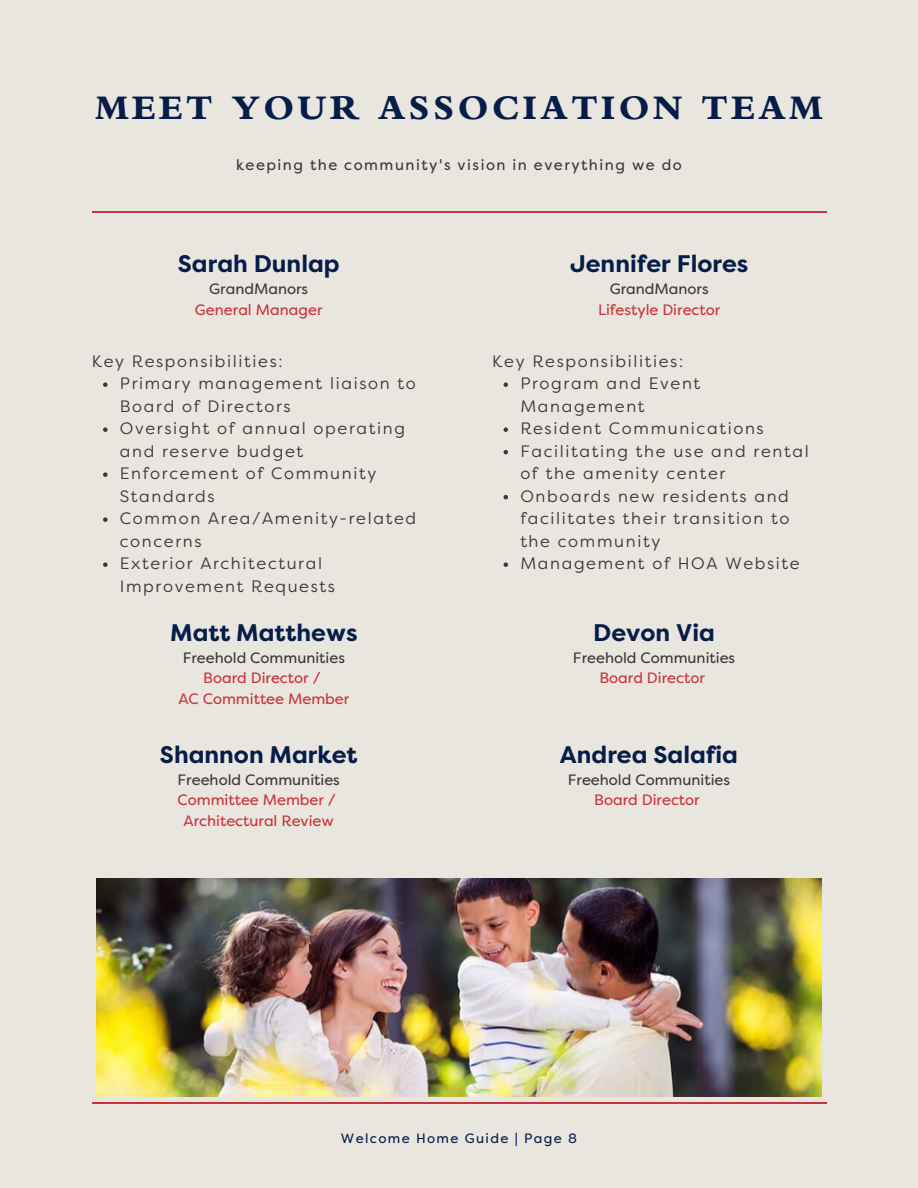
<style>
.page{position:relative;width:918px;height:1188px;background:#e8e6df}
.page>*{position:absolute;margin:0;border:0;box-sizing:border-box;transform-origin:0 0}
.t1{font:800 36px "Bembo Std";letter-spacing:.1em;color:#071d49}
.t2{font:700 24px "Filson Pro";color:#071d49}
.t3{font:16.5px/22.5px "Filson Pro";letter-spacing:.1em;color:#3d3935}
.t4{font:15px "Filson Pro";color:#cb333b}
.t5{font:15px "Filson Pro";color:#3d3935}
.t6{font:15px "Filson Pro";letter-spacing:.1em;color:#3d3935}
.t7{font:13.5px "Filson Pro";letter-spacing:.1em;color:#071d49}
</style>
<div class="page">
<hr style="left:92px;top:1102px;width:734px;height:2px;background:#cb333b">
<hr style="left:92px;top:211px;width:734px;height:2px;background:#cb333b">
<img style="left:97px;top:878px;width:724px;height:219px">
<svg style="left:103px;top:382px;width:5px;height:5px"></svg>
<svg style="left:103px;top:427px;width:5px;height:5px"></svg>
<svg style="left:103px;top:472px;width:5px;height:5px"></svg>
<svg style="left:103px;top:517px;width:5px;height:5px"></svg>
<svg style="left:103px;top:562px;width:5px;height:5px"></svg>
<svg style="left:504px;top:382px;width:4px;height:5px"></svg>
<svg style="left:504px;top:427px;width:4px;height:5px"></svg>
<svg style="left:504px;top:450px;width:4px;height:4px"></svg>
<svg style="left:504px;top:495px;width:4px;height:4px"></svg>
<svg style="left:504px;top:562px;width:4px;height:5px"></svg>
<p class="t1" style="left:95px;top:94px;width:729px">MEET YOUR ASSOCIATION TEAM</p>
<p class="t6" style="left:236px;top:157px;width:447px">keeping the community's vision in everything we do</p>
<p class="t2" style="left:178px;top:250px;width:163px">Sarah Dunlap</p>
<p class="t5" style="left:209px;top:281px;width:101px">GrandManors</p>
<p class="t4" style="left:195px;top:301px;width:129px">General Manager</p>
<p class="t3" style="left:92px;top:350px;width:192px">Key Responsibilities:</p>
<p class="t3" style="left:120px;top:372px;width:298px">Primary management liaison to<br>Board of Directors</p>
<p class="t3" style="left:120px;top:417px;width:287px">Oversight of annual operating and reserve budget</p>
<p class="t3" style="left:120px;top:462px;width:258px">Enforcement of Community<br>Standards</p>
<p class="t3" style="left:120px;top:507px;width:298px">Common Area/Amenity-related concerns</p>
<p class="t3" style="left:120px;top:552px;width:217px">Exterior Architectural<br>Improvement Requests</p>
<p class="t2" style="left:170px;top:618px;width:189px">Matt Matthews</p>
<p class="t5" style="left:183px;top:649px;width:164px">Freehold Communities</p>
<p class="t4" style="left:203px;top:669px;width:119px">Board Director /</p>
<p class="t4" style="left:178px;top:690px;width:172px">AC Committee Member</p>
<p class="t2" style="left:160px;top:741px;width:199px">Shannon Market</p>
<p class="t5" style="left:178px;top:771px;width:164px">Freehold Communities</p>
<p class="t4" style="left:178px;top:792px;width:160px">Committee Member /</p>
<p class="t4" style="left:184px;top:812px;width:152px">Architectural Review</p>
<p class="t2" style="left:570px;top:250px;width:180px">Jennifer Flores</p>
<p class="t5" style="left:610px;top:281px;width:101px">GrandManors</p>
<p class="t4" style="left:598px;top:301px;width:124px">Lifestyle Director</p>
<p class="t3" style="left:492px;top:350px;width:192px">Key Responsibilities:</p>
<p class="t3" style="left:520px;top:372px;width:182px">Program and Event<br>Management</p>
<p class="t3" style="left:520px;top:417px;width:245px">Resident Communications</p>
<p class="t3" style="left:520px;top:440px;width:290px">Facilitating the use and rental of the amenity center</p>
<p class="t3" style="left:520px;top:485px;width:271px;text-align:justify">Onboards new residents and facilitates their transition to the community</p>
<p class="t3" style="left:520px;top:552px;width:281px">Management of HOA Website</p>
<p class="t2" style="left:593px;top:618px;width:123px">Devon Via</p>
<p class="t5" style="left:573px;top:649px;width:164px">Freehold Communities</p>
<p class="t4" style="left:599px;top:669px;width:107px">Board Director</p>
<p class="t2" style="left:560px;top:741px;width:180px">Andrea Salafia</p>
<p class="t5" style="left:568px;top:771px;width:164px">Freehold Communities</p>
<p class="t4" style="left:594px;top:792px;width:107px">Board Director</p>
<p class="t7" style="left:341px;top:1130px;width:238px">Welcome Home Guide | Page 8</p>
</div>
